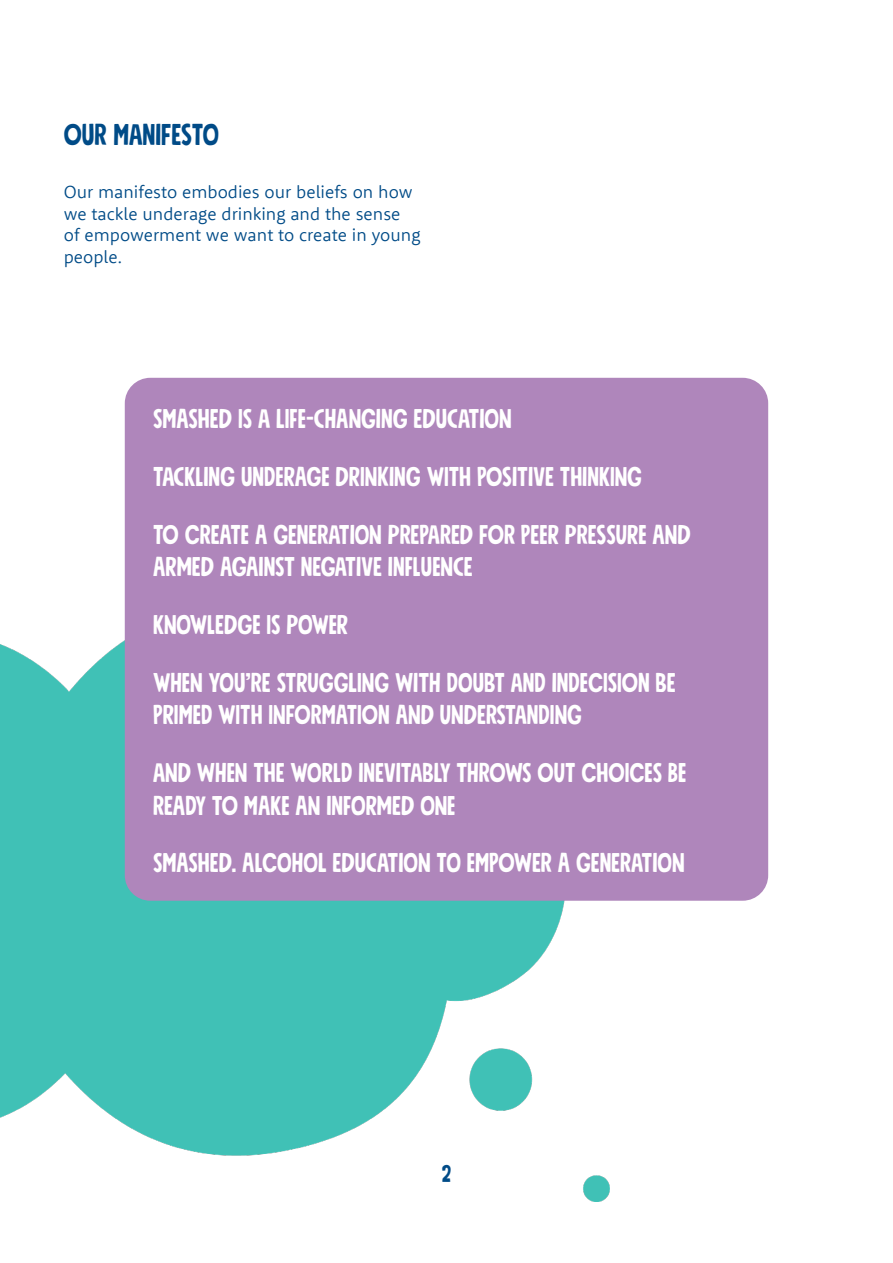
<style>
.page{position:relative;width:893px;height:1263px;background:#fff}
.page>*{position:absolute;margin:0;border:0;box-sizing:border-box;transform-origin:0 0}
.t1{font:30px "Mindset Slim";color:#004b87}
.t2{font:27px/57.9px "Mindset Slim";color:#fff}
.t3{font:24px "Mindset Slim";color:#004b87}
.t4{font:300 18px/21.6px "Rooney Sans";color:#004b87}
</style>
<div class="page">
<img style="left:0;top:607px;width:609px;height:594px">
<div style="left:125px;top:378px;width:643px;height:523px;background:#af86bb;border-radius:26px"></div>
<p class="t1" style="left:64px;top:115px;width:157px">OUR MANIFESTO</p>
<p class="t4" style="left:64px;top:181px;width:358px">Our manifesto embodies our beliefs on how we tackle underage drinking and the sense of empowerment we want to create in young people.</p>
<p class="t2" style="left:153px;top:389px;width:539px">SMASHED IS A LIFE-CHANGING EDUCATION<br>TACKLING UNDERAGE DRINKING WITH POSITIVE THINKING<br>TO CREATE A GENERATION PREPARED FOR PEER PRESSURE AND</p>
<p class="t2" style="left:153px;top:537px;width:524px">ARMED AGAINST NEGATIVE INFLUENCE<br>KNOWLEDGE IS POWER<br>WHEN YOU’RE STRUGGLING WITH DOUBT AND INDECISION BE</p>
<p class="t2" style="left:153px;top:686px;width:533px">PRIMED WITH INFORMATION AND UNDERSTANDING<br>AND WHEN THE WORLD INEVITABLY THROWS OUT CHOICES BE</p>
<p class="t2" style="left:153px;top:776px;width:533px">READY TO MAKE AN INFORMED ONE<br>SMASHED. ALCOHOL EDUCATION TO EMPOWER A GENERATION</p>
<p class="t3" style="left:442px;top:1158px;width:11px">2</p>
</div>
